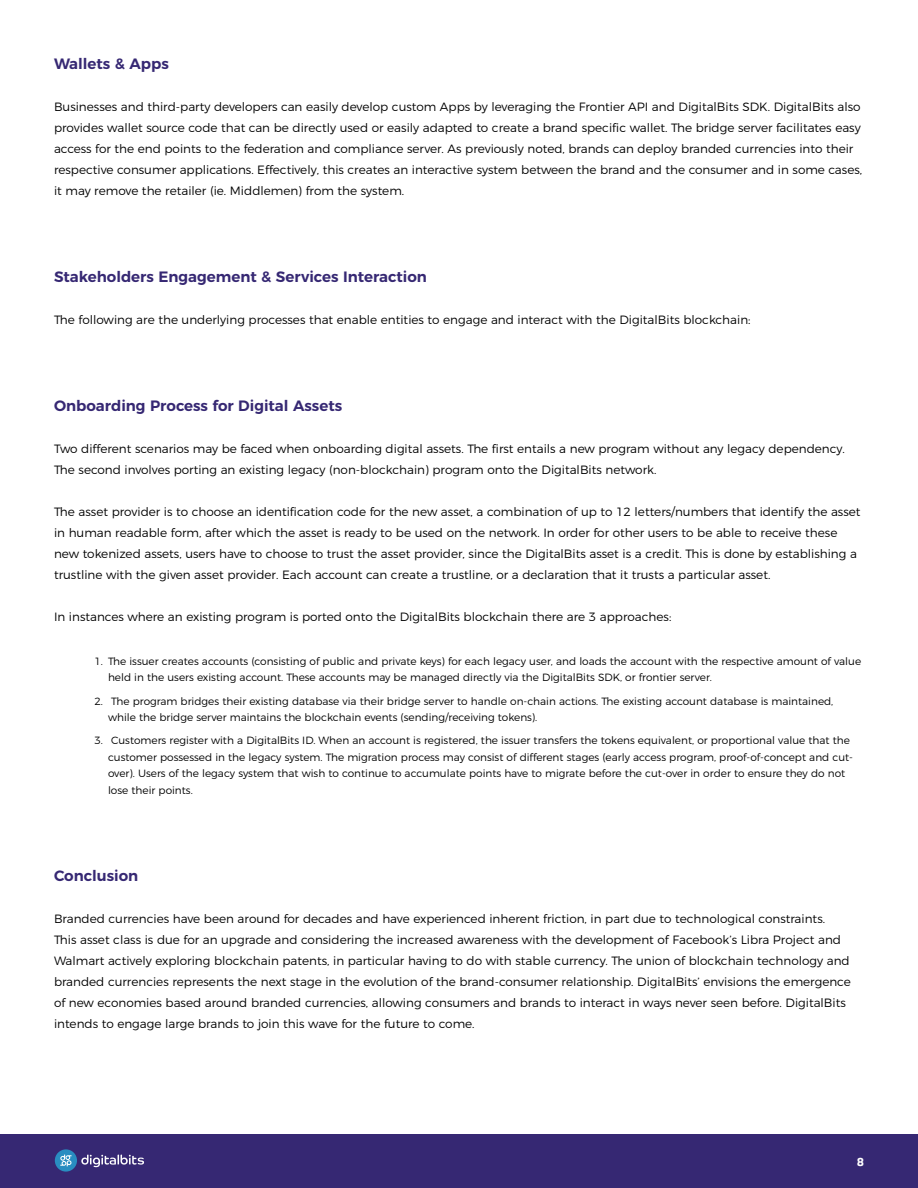
<style>
.page{position:relative;width:918px;height:1188px;background:#fff}
.page>*{position:absolute;margin:0;border:0;box-sizing:border-box;transform-origin:0 0}
.t1{font:600 15px "Montserrat";color:#362873}
.t2{font:300 12px/21px "Montserrat";color:#000}
.t3{font:700 12px "Cairo";color:#fff}
.t4{font:300 10.5px/16.5px "Montserrat";color:#000}
</style>
<div class="page">
<div style="left:0;top:1134px;width:918px;height:54px;background:#362873"></div>
<svg style="left:81px;top:1155px;width:63px;height:12px"></svg>
<div style="left:55px;top:1149px;width:22px;height:23px;background:#298dc1;border-radius:50%"></div>
<svg style="left:60px;top:1155px;width:12px;height:11px"></svg>
<p class="t1" style="left:54px;top:51px;width:116px">Wallets &amp; Apps</p>
<p class="t2" style="left:54px;top:95px;width:810px">Businesses and third-party developers can easily develop custom Apps by leveraging the Frontier API and DigitalBits SDK. DigitalBits also provides wallet source code that can be directly used or easily adapted to create a brand specific wallet. The bridge server facilitates easy access for the end points to the federation and compliance server. As previously noted, brands can deploy branded currencies into their respective consumer applications. Effectively, this creates an interactive system between the brand and the consumer and in some cases, it may remove the retailer (ie. Middlemen) from the system.</p>
<p class="t1" style="left:54px;top:264px;width:374px">Stakeholders Engagement &amp; Services Interaction</p>
<p class="t2" style="left:54px;top:308px;width:698px">The following are the underlying processes that enable entities to engage and interact with the DigitalBits blockchain:</p>
<p class="t1" style="left:54px;top:393px;width:290px">Onboarding Process for Digital Assets</p>
<p class="t2" style="left:54px;top:437px;width:792px">Two different scenarios may be faced when onboarding digital assets. The first entails a new program without any legacy dependency.<br>The second involves porting an existing legacy (non-blockchain) program onto the DigitalBits network.</p>
<p class="t2" style="left:54px;top:500px;width:808px">The asset provider is to choose an identification code for the new asset, a combination of up to 12 letters/numbers that identify the asset in human readable form, after which the asset is ready to be used on the network. In order for other users to be able to receive these new tokenized assets, users have to choose to trust the asset provider, since the DigitalBits asset is a credit. This is done by establishing a trustline with the given asset provider. Each account can create a trustline, or a declaration that it trusts a particular asset.</p>
<p class="t2" style="left:54px;top:605px;width:619px">In instances where an existing program is ported onto the DigitalBits blockchain there are 3 approaches:</p>
<p class="t4" style="left:108px;top:652px;width:755px;text-indent:-14px">1. The issuer creates accounts (consisting of public and private keys) for each legacy user, and loads the account with the respective amount of value held in the users existing account. These accounts may be managed directly via the DigitalBits SDK, or frontier server.</p>
<p class="t4" style="left:108px;top:692px;width:727px;text-indent:-14px">2. The program bridges their existing database via their bridge server to handle on-chain actions. The existing account database is maintained, while the bridge server maintains the blockchain events (sending/receiving tokens).</p>
<p class="t4" style="left:108px;top:731px;width:747px;text-indent:-14px">3. Customers register with a DigitalBits ID. When an account is registered, the issuer transfers the tokens equivalent, or proportional value that the customer possessed in the legacy system. The migration process may consist of different stages (early access program, proof-of-concept and cut&shy;over). Users of the legacy system that wish to continue to accumulate points have to migrate before the cut-over in order to ensure they do not lose their points.</p>
<p class="t1" style="left:54px;top:863px;width:86px">Conclusion</p>
<p class="t2" style="left:54px;top:907px;width:798px">Branded currencies have been around for decades and have experienced inherent friction, in part due to technological constraints.<br>This asset class is due for an upgrade and considering the increased awareness with the development of Facebook’s Libra Project and Walmart actively exploring blockchain patents, in particular having to do with stable currency. The union of blockchain technology and branded currencies represents the next stage in the evolution of the brand-consumer relationship. DigitalBits’ envisions the emergence of new economies based around branded currencies, allowing consumers and brands to interact in ways never seen before. DigitalBits intends to engage large brands to join this wave for the future to come.</p>
<p class="t3" style="left:857px;top:1155px;width:8px">8</p>
</div>
